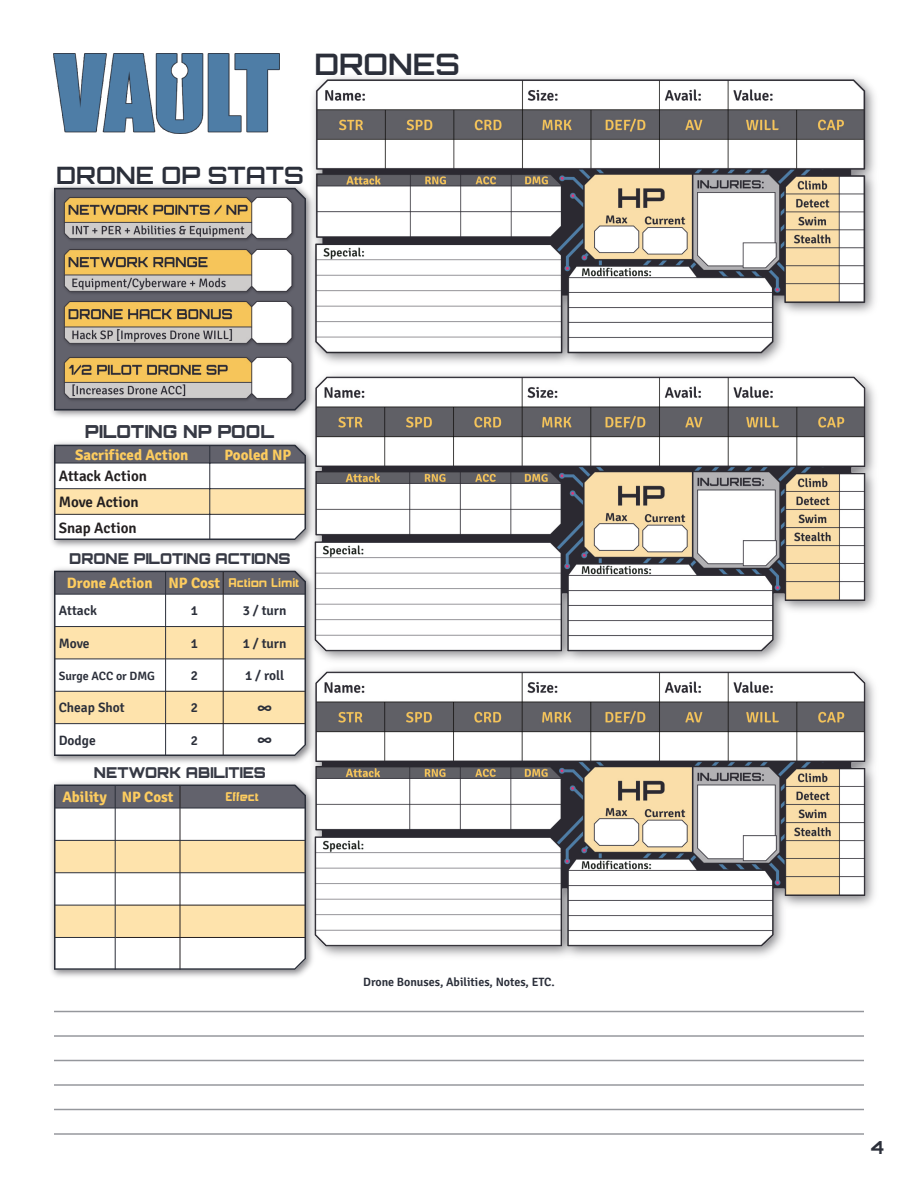
<style>
.page{position:relative;width:918px;height:1188px;background:#fff}
.page>*{position:absolute;margin:0;border:0;box-sizing:border-box;transform-origin:0 0}
.t1{font:700 29.7px "Orbitron";color:#2b2f3a}
.t2{font:700 24px "Orbitron";color:#2b2f3a}
.t3{font:900 18px "Orbitron";color:#363944}
.t4{font:700 18px "Calibri";color:#2b2f3a}
.t5{font:700 18px "Orbitron";color:#2b2f3a}
.t6{font:700 15px "Signika";color:#fecd5f}
.t7{font:900 15px "Orbitron";color:#363944}
.t8{font:600 15px/25.7px "Signika";color:#231f20}
.t9{font:600 13.5px "Signika";color:#2b2f3a}
.t10{font:600 12px "Signika";color:#2b2f3a}
.t11{font:12px "Akashi";color:#fecd5f}
.s1{font-family:"Akashi";font-weight:400;font-size:12px}
</style>
<div class="page">
<hr style="left:54px;top:1011px;width:810px;height:1px;background:#95979c">
<hr style="left:54px;top:1035px;width:810px;height:2px;background:#afb1b5">
<hr style="left:54px;top:1060px;width:810px;height:1px;background:#95979c">
<hr style="left:54px;top:1084px;width:810px;height:2px;background:#b0b1b5">
<hr style="left:54px;top:1109px;width:810px;height:1px;background:#95979c">
<hr style="left:54px;top:1133px;width:810px;height:2px;background:#b0b1b5">
<img style="left:53px;top:53px;width:227px;height:81px">
<img style="left:312px;top:76px;width:563px;height:881px">
<img style="left:315px;top:377px;width:550px;height:274px">
<img style="left:315px;top:672px;width:550px;height:274px">
<img style="left:51px;top:439px;width:264px;height:110px">
<svg style="left:54px;top:445px;width:252px;height:95px"></svg>
<img style="left:51px;top:565px;width:264px;height:200px">
<svg style="left:54px;top:571px;width:252px;height:185px"></svg>
<img style="left:51px;top:779px;width:264px;height:198px">
<svg style="left:54px;top:784px;width:252px;height:186px"></svg>
<img style="left:51px;top:183px;width:264px;height:237px">
<svg style="left:54px;top:188px;width:252px;height:222px;background:#5c5d67"></svg>
<img style="left:63px;top:195px;width:233px;height:48px">
<img style="left:63px;top:248px;width:233px;height:47px">
<img style="left:63px;top:300px;width:233px;height:47px">
<img style="left:63px;top:355px;width:233px;height:48px">
<h1 class="t1" style="left:314px;top:53px;width:147px">DRONES</h1>
<h2 class="t2" style="left:56px;top:166px;width:249px">DRONE OP STATS</h2>
<p class="t3" style="left:85px;top:424px;width:191px">PILOTING NP POOL</p>
<p class="t6" style="left:75px;top:446px;width:115px">Sacrificed Action</p>
<p class="t6" style="left:224px;top:446px;width:68px">Pooled NP</p>
<p class="t8" style="left:59px;top:464px;width:90px">Attack Action<br>Move Action<br>Snap Action</p>
<p class="t7" style="left:69px;top:553px;width:223px">DRONE PILOTING ACTIONS</p>
<p class="t6" style="left:67px;top:574px;width:235px">Drone Action NP Cost <span class="s1">Action Limit</span></p>
<p class="t9" style="left:59px;top:603px;width:40px">Attack</p>
<p class="t9" style="left:191px;top:603px;width:9px">1</p>
<p class="t9" style="left:243px;top:603px;width:45px">3 / turn</p>
<p class="t9" style="left:59px;top:635px;width:32px">Move</p>
<p class="t9" style="left:191px;top:635px;width:9px">1</p>
<p class="t9" style="left:243px;top:635px;width:45px">1 / turn</p>
<p class="t10" style="left:59px;top:668px;width:98px">Surge ACC or DMG</p>
<p class="t9" style="left:191px;top:667px;width:9px">2</p>
<p class="t9" style="left:245px;top:667px;width:41px">1 / roll</p>
<p class="t9" style="left:59px;top:700px;width:68px">Cheap Shot</p>
<p class="t9" style="left:191px;top:700px;width:9px">2</p>
<p class="t4" style="left:257px;top:700px;width:17px">∞</p>
<p class="t9" style="left:59px;top:732px;width:39px">Dodge</p>
<p class="t9" style="left:191px;top:732px;width:9px">2</p>
<p class="t4" style="left:257px;top:732px;width:17px">∞</p>
<p class="t7" style="left:94px;top:766px;width:174px">NETWORK ABILITIES</p>
<p class="t6" style="left:62px;top:788px;width:113px">Ability NP Cost</p>
<p class="t11" style="left:226px;top:792px;width:35px">Effect</p>
<p class="t10" style="left:363px;top:974px;width:193px">Drone Bonuses, Abilities, Notes, ETC.</p>
<p class="t5" style="left:871px;top:1140px;width:15px">4</p>
</div>
